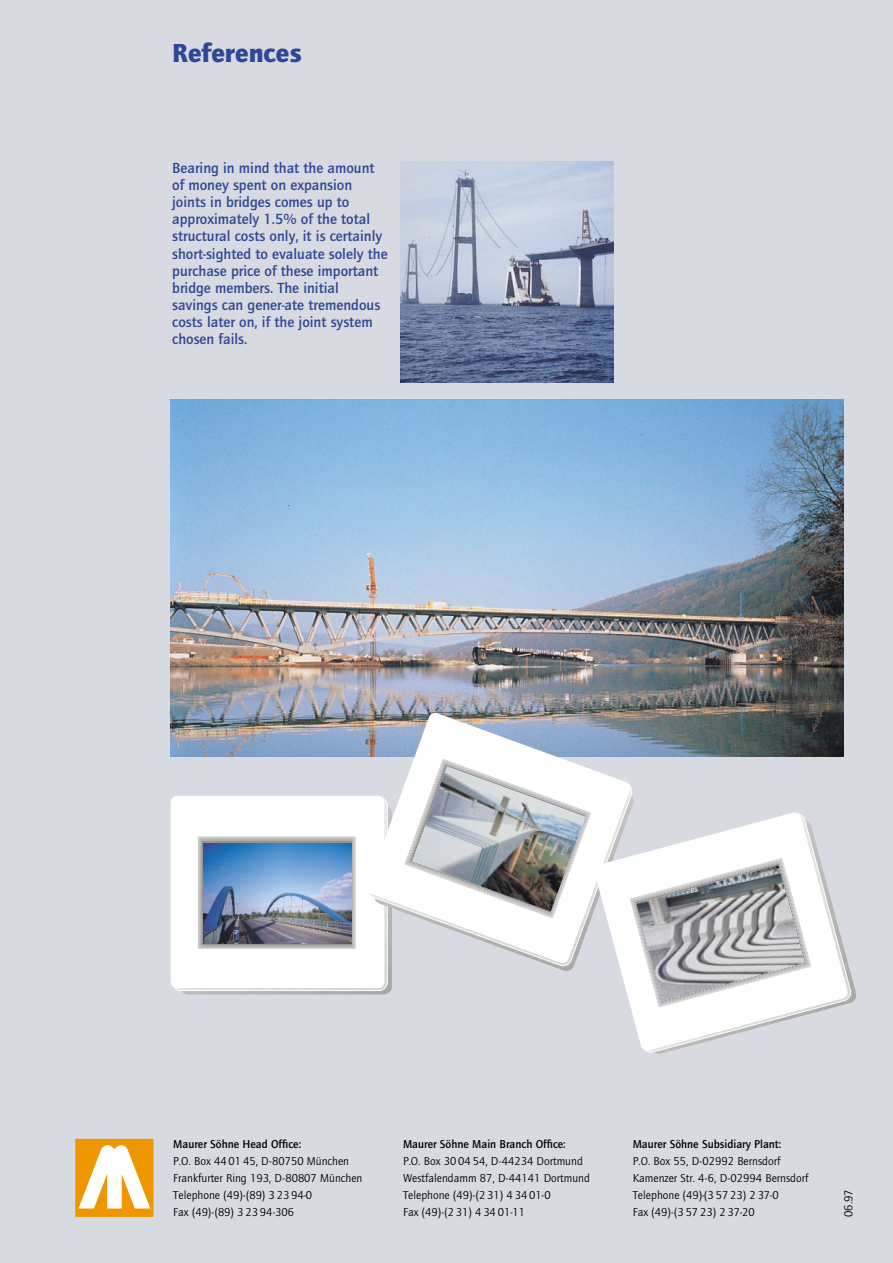
<style>
.page{position:relative;width:893px;height:1263px;background:#fff}
.page>*{position:absolute;margin:0;border:0;box-sizing:border-box;transform-origin:0 0}
.t1{font:900 27px "Quay Itc T";color:#2f4798}
.t2{font:700 15.15px/17px "Quay Itc T";color:#2f4798}
.t3{font:12px "Quay Itc T";color:#000}
.t4{font:11.85px/17px "Quay Itc T";color:#000}
.t5{font:700 11.85px "Quay Itc T";color:#000}
</style>
<div class="page">
<div style="left:1px;top:0;width:891px;height:1263px;background:#d7dae0"></div>
<div style="left:76px;top:1139px;width:77px;height:78px;background:#ee9700;border:1px solid #ee9700"></div>
<svg style="left:77px;top:1144px;width:74px;height:65px"></svg>
<img style="left:171px;top:400px;width:672px;height:357px">
<img style="left:400px;top:162px;width:213px;height:221px">
<hr style="left:0;top:0;width:1px;height:1263px;background:#d7dae0">
<svg style="left:172px;top:714px;width:685px;height:340px"></svg>
<img style="left:636px;top:865px;width:168px;height:136px">
<h1 class="t1" style="left:172px;top:43px;width:131px">References</h1>
<p class="t2" style="left:172px;top:162px;width:217px">Bearing in mind that the amount of money spent on expansion joints in bridges comes up to approximately 1.5% of the total structural costs only, it is certainly short-sighted to evaluate solely the purchase price of these important bridge members. The initial savings can gener-ate tremendous costs later on, if the joint system chosen fails.</p>
<p class="t5" style="left:173px;top:1140px;width:129px">Maurer Söhne Head Office:</p>
<p class="t4" style="left:173px;top:1154px;width:191px">P.O. Box 44 01 45, D-80750 München<br>Frankfurter Ring 193, D-80807 München<br>Telephone (49)-(89) 3 23 94-0<br>Fax (49)-(89) 3 23 94-306</p>
<p class="t5" style="left:403px;top:1140px;width:164px">Maurer Söhne Main Branch Office:</p>
<p class="t4" style="left:403px;top:1154px;width:188px">P.O. Box 30 04 54, D-44234 Dortmund<br>Westfalendamm 87, D-44141 Dortmund<br>Telephone (49)-(2 31) 4 34 01-0<br>Fax (49)-(2 31) 4 34 01-11</p>
<p class="t5" style="left:632px;top:1140px;width:150px">Maurer Söhne Subsidiary Plant:</p>
<p class="t4" style="left:632px;top:1154px;width:177px">P.O. Box 55, D-02992 Bernsdorf<br>Kamenzer Str. 4-6, D-02994 Bernsdorf<br>Telephone (49)-(3 57 23) 2 37-0<br>Fax (49)-(3 57 23) 2 37-20</p>
<p class="t3" style="left:844px;top:1217px;width:29px;rotate:-90deg">06.97</p>
</div>
